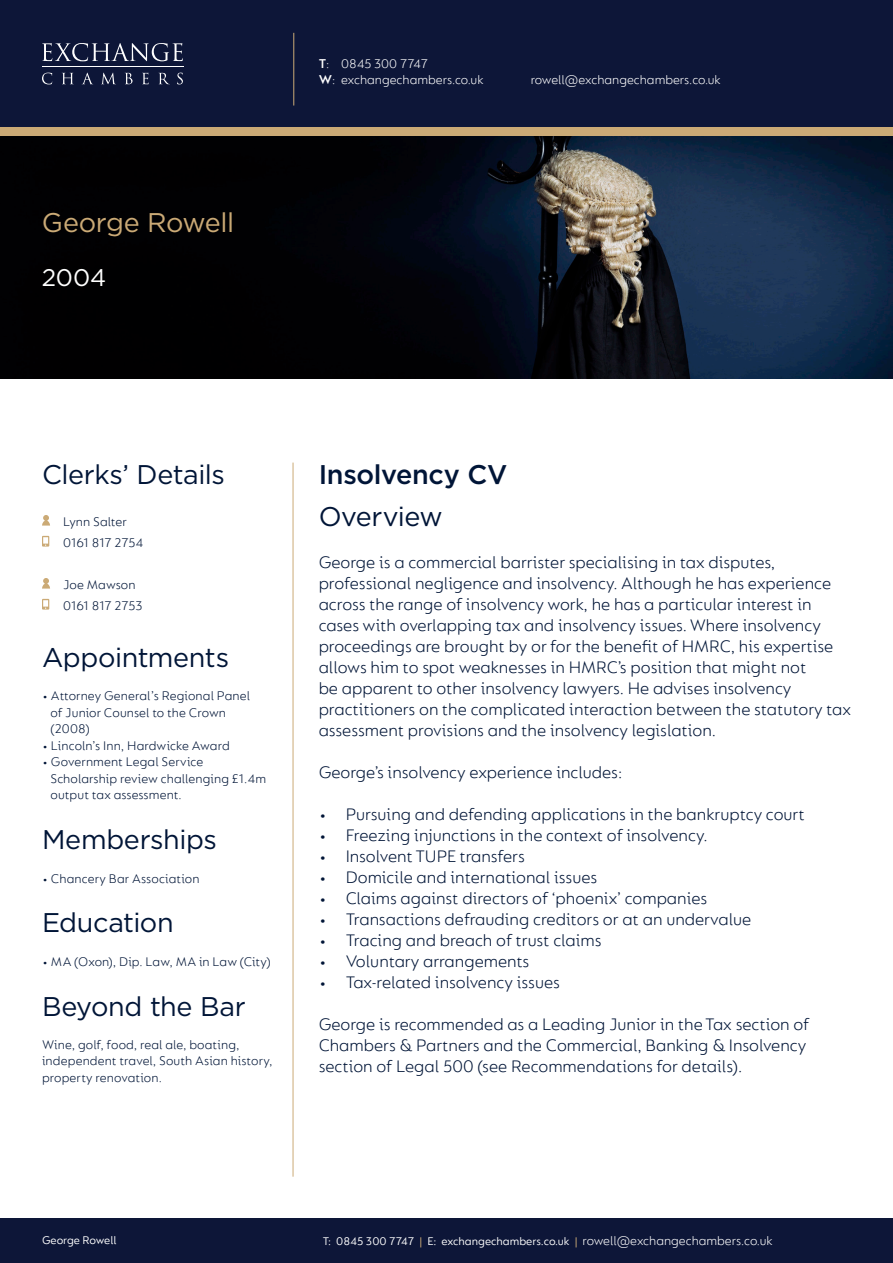
<style>
.page{position:relative;width:893px;height:1263px;background:#fff}
.page>*{position:absolute;margin:0;border:0;box-sizing:border-box;transform-origin:0 0}
.t1{font:27px "Gotham";letter-spacing:-.015em;color:#001537}
.t2{font:500 27px "Gotham";letter-spacing:-.01em;color:#001537}
.t3{font:27px "Gotham";letter-spacing:-.02em;color:#cbaa76}
.t4{font:24px "Gotham";color:#fff}
.t5{font:300 18px/21px "FS Lucas";color:#001537}
.t6{font:300 13.5px/16.5px "FS Lucas";letter-spacing:.005em;color:#001537}
.t7{font:300 13.5px/16.2px "FS Lucas";color:#fff}
.t8{font:12px "FS Lucas";color:#fff}
.s1{font-weight:600}
.s2{color:#cbaa76}
</style>
<div class="page">
<div style="left:0;top:64px;width:893px;height:72px;background:#cbaa76"></div>
<div style="left:0;top:0;width:893px;height:127px;background:#0d1638"></div>
<div style="left:0;top:1219px;width:893px;height:44px;background:#0d1638"></div>
<hr style="left:42px;top:67px;width:142px;height:1px;background:#fff">
<svg style="left:42px;top:43px;width:141px;height:18px"></svg>
<svg style="left:42px;top:73px;width:10px;height:11px"></svg>
<svg style="left:62px;top:73px;width:11px;height:11px"></svg>
<svg style="left:82px;top:73px;width:11px;height:11px"></svg>
<svg style="left:102px;top:73px;width:13px;height:11px"></svg>
<svg style="left:125px;top:73px;width:8px;height:11px"></svg>
<svg style="left:142px;top:73px;width:7px;height:11px"></svg>
<svg style="left:159px;top:73px;width:10px;height:11px"></svg>
<svg style="left:177px;top:73px;width:6px;height:11px"></svg>
<hr style="left:293px;top:33px;width:1px;height:73px;background:#cbaa76">
<hr style="left:293px;top:463px;width:1px;height:714px;background:#cbaa76">
<img style="left:0;top:136px;width:893px;height:242px">
<svg style="left:42px;top:536px;width:7px;height:11px"></svg>
<svg style="left:42px;top:599px;width:7px;height:11px"></svg>
<svg style="left:42px;top:515px;width:8px;height:11px"></svg>
<svg style="left:42px;top:578px;width:8px;height:11px"></svg>
<p class="t3" style="left:42px;top:205px;width:194px">George Rowell</p>
<p class="t4" style="left:42px;top:262px;width:66px">2004</p>
<p class="t7" style="left:319px;top:55px;width:166px"><span class="s1">T</span>: 0845 300 7747<br><span class="s1">W</span>: exchangechambers.co.uk</p>
<p class="t7" style="left:531px;top:71px;width:192px">rowell@exchangechambers.co.uk</p>
<p class="t1" style="left:42px;top:457px;width:184px">Clerks’ Details</p>
<p class="t6" style="left:63px;top:513px;width:65px">Lynn Salter</p>
<p class="t6" style="left:63px;top:534px;width:82px">0161 817 2754</p>
<p class="t6" style="left:63px;top:576px;width:74px">Joe Mawson</p>
<p class="t6" style="left:63px;top:597px;width:81px">0161 817 2753</p>
<p class="t1" style="left:42px;top:640px;width:189px">Appointments</p>
<p class="t6" style="left:42px;top:687px;width:210px">• Attorney General’s Regional Panel</p>
<p class="t6" style="left:51px;top:704px;width:177px">of Junior Counsel to the Crown</p>
<p class="t6" style="left:51px;top:720px;width:41px">(2008)</p>
<p class="t6" style="left:42px;top:737px;width:189px">• Lincoln’s Inn, Hardwicke Award</p>
<p class="t6" style="left:42px;top:753px;width:163px">• Government Legal Service</p>
<p class="t6" style="left:51px;top:770px;width:217px">Scholarship review challenging £1.4m</p>
<p class="t6" style="left:51px;top:786px;width:133px">output tax assessment.</p>
<p class="t1" style="left:42px;top:822px;width:176px">Memberships</p>
<p class="t6" style="left:42px;top:870px;width:159px">• Chancery Bar Association</p>
<p class="t1" style="left:42px;top:905px;width:133px">Education</p>
<p class="t6" style="left:42px;top:953px;width:230px">• MA (Oxon), Dip. Law, MA in Law (City)</p>
<p class="t1" style="left:42px;top:989px;width:205px">Beyond the Bar</p>
<p class="t6" style="left:42px;top:1036px;width:232px">Wine, golf, food, real ale, boating, independent travel, South Asian history, property renovation.</p>
<p class="t2" style="left:319px;top:456px;width:190px">Insolvency CV</p>
<p class="t1" style="left:319px;top:499px;width:126px">Overview</p>
<p class="t5" style="left:319px;top:551px;width:534px">George is a commercial barrister specialising in tax disputes, professional negligence and insolvency. Although he has experience across the range of insolvency work, he has a particular interest in cases with overlapping tax and insolvency issues. Where insolvency proceedings are brought by or for the benefit of HMRC, his expertise allows him to spot weaknesses in HMRC’s position that might not<br>be apparent to other insolvency lawyers. He advises insolvency practitioners on the complicated interaction between the statutory tax assessment provisions and the insolvency legislation.</p>
<p class="t5" style="left:319px;top:761px;width:305px">George’s insolvency experience includes:</p>
<p class="t5" style="left:319px;top:803px;width:488px">• Pursuing and defending applications in the bankruptcy court</p>
<p class="t5" style="left:319px;top:824px;width:390px">• Freezing injunctions in the context of insolvency.</p>
<p class="t5" style="left:319px;top:845px;width:208px">• Insolvent TUPE transfers</p>
<p class="t5" style="left:319px;top:866px;width:280px">• Domicile and international issues</p>
<p class="t5" style="left:319px;top:887px;width:390px">• Claims against directors of ‘phoenix’ companies</p>
<p class="t5" style="left:319px;top:908px;width:434px">• Transactions defrauding creditors or at an undervalue</p>
<p class="t5" style="left:319px;top:929px;width:284px">• Tracing and breach of trust claims</p>
<p class="t5" style="left:319px;top:950px;width:212px">• Voluntary arrangements</p>
<p class="t5" style="left:319px;top:971px;width:243px">• Tax-related insolvency issues</p>
<p class="t5" style="left:319px;top:1013px;width:492px">George is recommended as a Leading Junior in the Tax section of<br>Chambers &amp; Partners and the Commercial, Banking &amp; Insolvency section of Legal 500 (see Recommendations for details).</p>
<p class="t7" style="left:583px;top:1233px;width:192px">rowell@exchangechambers.co.uk</p>
<p class="t8" style="left:42px;top:1233px;width:76px">George Rowell</p>
<p class="t8" style="left:323px;top:1235px;width:256px">T: 0845 300 7747 <span class="s2">|</span> E: exchangechambers.co.uk <span class="s2">|</span></p>
</div>
